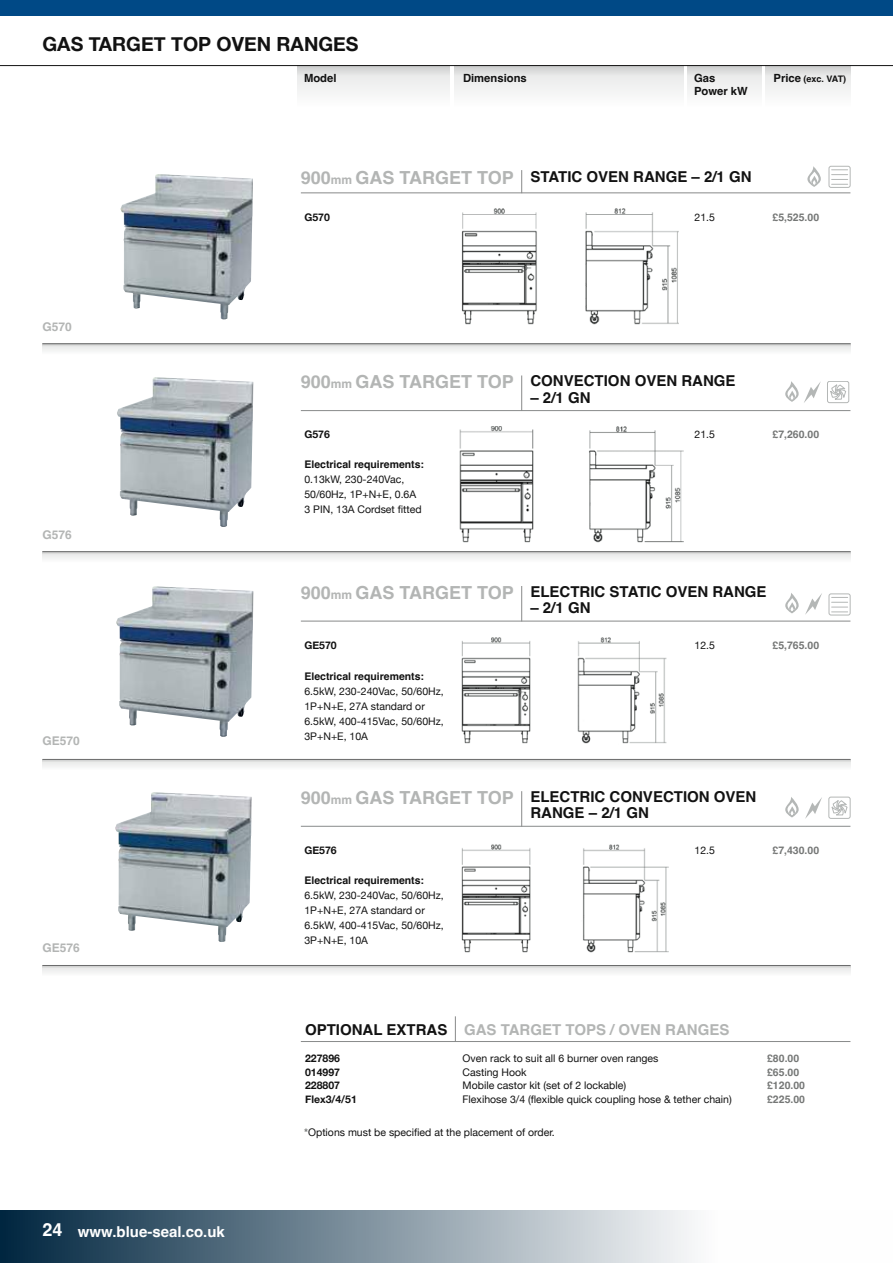
<style>
.page{position:relative;width:893px;height:1263px;background:#fff}
.page>*{position:absolute;margin:0;border:0;box-sizing:border-box;transform-origin:0 0}
.t1{font:700 19.5px "Helvetica Neue";color:#121212}
.t2{font:700 18px "Helvetica";color:#b3b5b4}
.t3{font:700 15px/16.5px "Helvetica";color:#121212}
.t4{font:700 15px "Helvetica";color:#b3b5b4}
.t5{font:700 15px "Helvetica";color:#fff}
.t6{font:700 12px "Helvetica";color:#b3b5b4}
.t7{font:700 11.25px "Helvetica";color:#121212}
.t8{font:10.5px/15px "Helvetica Neue";color:#121212}
.t9{font:700 10.5px "Helvetica";color:#121212}
.t10{font:700 10.5px "Helvetica";color:#757776}
.t11{font:700 10.5px "Helvetica Neue";color:#121212}
.t12{font:700 9px "Helvetica";letter-spacing:-.035em;color:#121212}
.s1{font-size:11.25px}
.s2{font-size:18px;color:#b3b5b4}
.s3{font-size:18px}
.s4{font-size:12px}
.s5{color:#121212}
.s6{font-family:"Helvetica";font-weight:700;color:#757776}
</style>
<div class="page">
<svg style="left:0;top:1210px;width:692px;height:53px;background:#798d9a"></svg>
<div style="left:0;top:0;width:893px;height:15px;background:#004986"></div>
<hr style="left:43px;top:343px;width:807px;height:1px;background:#888a8a">
<svg style="left:43px;top:344px;width:807px;height:7px"></svg>
<hr style="left:43px;top:551px;width:807px;height:1px;background:#888a8a">
<svg style="left:43px;top:552px;width:807px;height:7px"></svg>
<svg style="left:43px;top:759px;width:807px;height:8px"></svg>
<svg style="left:43px;top:965px;width:807px;height:8px"></svg>
<svg style="left:785px;top:797px;width:14px;height:20px"></svg>
<svg style="left:807px;top:166px;width:14px;height:21px"></svg>
<svg style="left:785px;top:593px;width:14px;height:20px"></svg>
<svg style="left:805px;top:797px;width:17px;height:22px"></svg>
<svg style="left:828px;top:797px;width:22px;height:22px"></svg>
<div style="left:829px;top:166px;width:21px;height:22px;border:1px solid #b4b7b6;border-radius:2px"></div>
<svg style="left:832px;top:170px;width:16px;height:15px"></svg>
<svg style="left:805px;top:593px;width:17px;height:22px"></svg>
<div style="left:829px;top:594px;width:21px;height:21px;border:1px solid #b4b7b6;border-radius:2px"></div>
<svg style="left:832px;top:597px;width:16px;height:16px"></svg>
<svg style="left:785px;top:381px;width:36px;height:22px"></svg>
<svg style="left:827px;top:381px;width:22px;height:22px"></svg>
<div style="left:298px;top:66px;width:151px;height:42px;background:linear-gradient(to bottom,#dcdddd,#fff)"></div>
<div style="left:454px;top:66px;width:230px;height:42px;background:linear-gradient(to bottom,#dcdddd,#fff)"></div>
<div style="left:688px;top:66px;width:73px;height:42px;background:linear-gradient(to bottom,#dcdddd,#fff)"></div>
<div style="left:765px;top:66px;width:85px;height:42px;background:linear-gradient(to bottom,#dcdddd,#fff)"></div>
<hr style="left:0;top:65px;width:893px;height:1px;background:#121212">
<hr style="left:301px;top:826px;width:549px;height:1px;background:#888a8a">
<hr style="left:521px;top:791px;width:1px;height:36px;background:#888a8a">
<hr style="left:301px;top:621px;width:549px;height:1px;background:#888a8a">
<hr style="left:521px;top:586px;width:1px;height:35px;background:#888a8a">
<hr style="left:301px;top:410px;width:549px;height:1px;background:#888a8a">
<hr style="left:521px;top:375px;width:1px;height:36px;background:#888a8a">
<hr style="left:301px;top:192px;width:549px;height:1px;background:#888a8a">
<svg style="left:521px;top:170px;width:1px;height:22px"></svg>
<hr style="left:301px;top:1041px;width:549px;height:1px;background:#888a8a">
<svg style="left:455px;top:1016px;width:1px;height:25px"></svg>
<img style="left:121px;top:174px;width:132px;height:145px">
<img style="left:461px;top:208px;width:217px;height:117px">
<img style="left:117px;top:377px;width:136px;height:150px">
<img style="left:460px;top:427px;width:223px;height:116px">
<img style="left:116px;top:586px;width:137px;height:151px">
<img style="left:461px;top:638px;width:206px;height:106px">
<img style="left:115px;top:792px;width:137px;height:150px">
<img style="left:461px;top:844px;width:207px;height:109px">
<h1 class="t1" style="left:43px;top:29px;width:318px">GAS TARGET TOP OVEN RANGES</h1>
<p class="t7" style="left:304px;top:71px;width:34px">Model</p>
<p class="t7" style="left:463px;top:71px;width:65px">Dimensions</p>
<p class="t7" style="left:694px;top:71px;width:23px">Gas</p>
<p class="t12" style="left:774px;top:73px;width:74px"><span class="s1">Price</span> (exc. VAT)</p>
<p class="t7" style="left:694px;top:85px;width:55px">Power kW</p>
<h3 class="t3" style="left:301px;top:170px;width:452px"><span class="s2">900</span><sub>mm</sub> <span class="s2">GAS TARGET TOP</span> STATIC OVEN RANGE – 2/1 GN</h3>
<p class="t6" style="left:43px;top:320px;width:31px">G570</p>
<p class="t6" style="left:43px;top:527px;width:31px">G576</p>
<p class="t6" style="left:43px;top:733px;width:39px">GE570</p>
<p class="t6" style="left:43px;top:940px;width:39px">GE576</p>
<h3 class="t5" style="left:43px;top:1222px;width:184px"><span class="s3">24</span> www.blue-seal.co.uk</h3>
<p class="t11" style="left:304px;top:209px;width:27px">G570</p>
<p class="t8" style="left:694px;top:210px;width:22px">21.5</p>
<p class="t10" style="left:772px;top:211px;width:48px">£5,525.00</p>
<h3 class="t3" style="left:301px;top:374px;width:436px"><span class="s2">900</span><sub>mm</sub> <span class="s2">GAS TARGET TOP</span> CONVECTION OVEN RANGE</h3>
<h3 class="t3" style="left:530px;top:391px;width:62px">– 2/1 GN</h3>
<p class="t11" style="left:304px;top:426px;width:27px">G576</p>
<p class="t8" style="left:694px;top:428px;width:22px">21.5</p>
<p class="t10" style="left:772px;top:428px;width:48px">£7,260.00</p>
<p class="t9" style="left:304px;top:458px;width:121px">Electrical requirements:</p>
<p class="t8" style="left:304px;top:473px;width:119px">0.13kW, 230-240Vac,<br>50/60Hz, 1P+N+E, 0.6A<br>3 PIN, 13A Cordset fitted</p>
<h2 class="t2" style="left:301px;top:581px;width:215px">900<span class="s4">mm</span> GAS TARGET TOP</h2>
<h3 class="t3" style="left:530px;top:585px;width:238px">ELECTRIC STATIC OVEN RANGE</h3>
<h3 class="t3" style="left:530px;top:601px;width:62px">– 2/1 GN</h3>
<p class="t11" style="left:304px;top:637px;width:34px">GE570</p>
<p class="t8" style="left:694px;top:639px;width:22px">12.5</p>
<p class="t10" style="left:772px;top:639px;width:48px">£5,765.00</p>
<p class="t9" style="left:304px;top:669px;width:121px">Electrical requirements:</p>
<p class="t8" style="left:304px;top:684px;width:141px">6.5kW, 230-240Vac, 50/60Hz,<br>1P+N+E, 27A standard or<br>6.5kW, 400-415Vac, 50/60Hz,<br>3P+N+E, 10A</p>
<h3 class="t3" style="left:530px;top:790px;width:227px;text-indent:-230px"><span class="s2">900</span><sub>mm</sub> <span class="s2">GAS TARGET TOP</span> ELECTRIC CONVECTION OVEN<br>RANGE – 2/1 GN</h3>
<p class="t11" style="left:304px;top:842px;width:34px">GE576</p>
<p class="t8" style="left:694px;top:843px;width:22px">12.5</p>
<p class="t10" style="left:772px;top:844px;width:48px">£7,430.00</p>
<p class="t9" style="left:304px;top:874px;width:121px">Electrical requirements:</p>
<p class="t8" style="left:304px;top:888px;width:141px">6.5kW, 230-240Vac, 50/60Hz,<br>1P+N+E, 27A standard or<br>6.5kW, 400-415Vac, 50/60Hz,<br>3P+N+E, 10A</p>
<h3 class="t4" style="left:305px;top:1020px;width:426px"><span class="s5">OPTIONAL EXTRAS</span> GAS TARGET TOPS / OVEN RANGES</h3>
<p class="t11" style="left:305px;top:1050px;width:37px">227896</p>
<p class="t8" style="left:463px;top:1051px;width:197px">Oven rack to suit all 6 burner oven ranges</p>
<p class="t10" style="left:767px;top:1052px;width:34px">£80.00</p>
<p class="t11" style="left:305px;top:1063px;width:37px">014997</p>
<p class="t8" style="left:463px;top:1065px;width:65px">Casting Hook</p>
<p class="t10" style="left:767px;top:1065px;width:34px">£65.00</p>
<p class="t11" style="left:305px;top:1077px;width:37px">228807</p>
<p class="t8" style="left:463px;top:1078px;width:165px">Mobile castor kit (set of 2 lockable)</p>
<p class="t10" style="left:767px;top:1079px;width:39px">£120.00</p>
<p class="t11" style="left:305px;top:1090px;width:53px">Flex3/4/51</p>
<p class="t8" style="left:463px;top:1092px;width:271px">Flexihose 3/4 (flexible quick coupling hose &amp; tether chain)</p>
<p class="t10" style="left:767px;top:1092px;width:39px">£225.00</p>
<p class="t8" style="left:304px;top:1125px;width:252px"><span class="s6">*</span>Options must be specified at the placement of order.</p>
</div>
